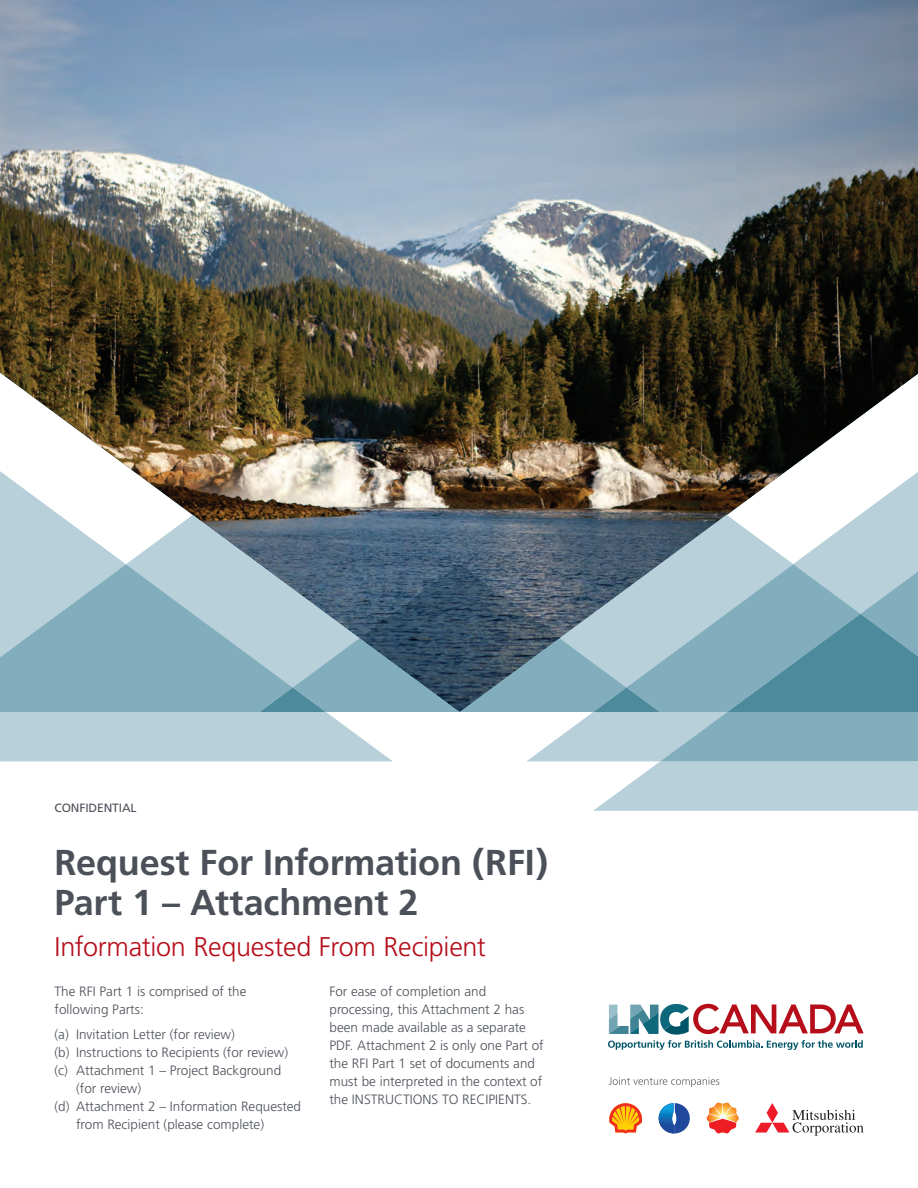
<style>
.page{position:relative;width:918px;height:1188px;background:#fff}
.page>*{position:absolute;margin:0;border:0;box-sizing:border-box;transform-origin:0 0}
.t1{font:700 36px/40.5px "Frutiger";letter-spacing:-.005em;color:#4c5159}
.t2{font:300 27px "Frutiger";letter-spacing:-.01em;color:#b50e1a}
.t3{font:300 13.5px/18px "Frutiger";color:#4c5159}
.t4{font:12px "Frutiger";letter-spacing:-.01em;color:#4c5159}
</style>
<div class="page">
<img style="left:0;top:0;width:918px;height:472px">
<svg style="left:0;top:471px;width:393px;height:290px;fill:#b7d0d9"></svg>
<svg style="left:0;top:564px;width:126px;height:148px;background:#92b8c5"></svg>
<svg style="left:126px;top:472px;width:792px;height:339px"></svg>
<svg style="left:609px;top:1077px;width:110px;height:10px"></svg>
<svg style="left:608px;top:1004px;width:256px;height:46px"></svg>
<svg style="left:755px;top:1103px;width:109px;height:33px"></svg>
<svg style="left:609px;top:1103px;width:34px;height:31px"></svg>
<svg style="left:707px;top:1103px;width:32px;height:31px"></svg>
<svg style="left:659px;top:1103px;width:31px;height:30px"></svg>
<p class="t4" style="left:55px;top:800px;width:84px">CONFIDENTIAL</p>
<h1 class="t1" style="left:55px;top:842px;width:495px">Request For Information (RFI)<br>Part 1 – Attachment 2</h1>
<h2 class="t2" style="left:55px;top:931px;width:433px">Information Requested From Recipient</h2>
<p class="t3" style="left:55px;top:983px;width:194px">The RFI Part 1 is comprised of the following Parts:</p>
<p class="t3" style="left:55px;top:1026px;width:182px">(a) Invitation Letter (for review)</p>
<p class="t3" style="left:55px;top:1044px;width:235px">(b) Instructions to Recipients (for review)</p>
<p class="t3" style="left:55px;top:1062px;width:228px">(c) Attachment 1 – Project Background</p>
<p class="t3" style="left:76px;top:1080px;width:67px">(for review)</p>
<p class="t3" style="left:55px;top:1098px;width:248px">(d) Attachment 2 – Information Requested</p>
<p class="t3" style="left:76px;top:1116px;width:190px">from Recipient (please complete)</p>
<p class="t3" style="left:329px;top:983px;width:216px">For ease of completion and processing, this Attachment 2 has been made available as a separate PDF. Attachment 2 is only one Part of the RFI Part 1 set of documents and must be interpreted in the context of the INSTRUCTIONS TO RECIPIENTS.</p>
</div>
